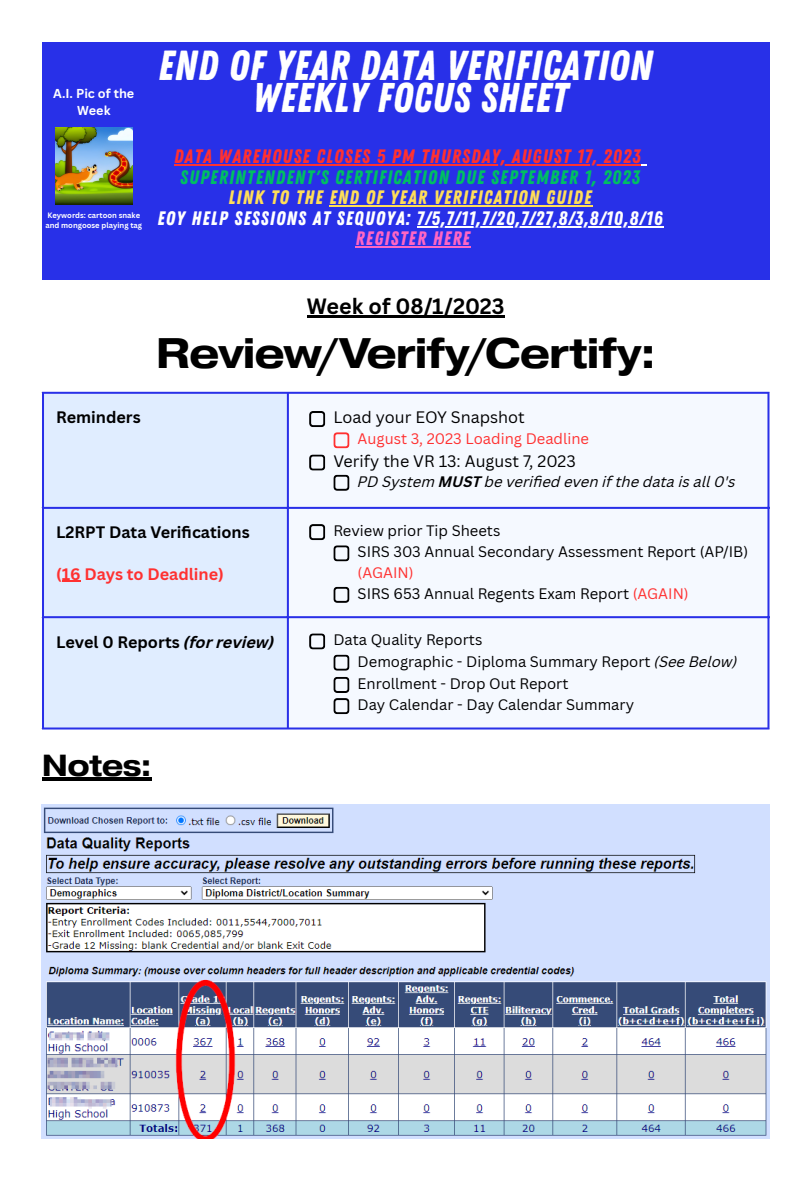
<style>
.page{position:relative;width:810px;height:1181px;background:#fff}
.page>*{position:absolute;margin:0;border:0;box-sizing:border-box;transform-origin:0 0}
.t1{font:700 42.45px "Pragmatica Ext";letter-spacing:-.025em;color:#000}
.t2{font:42px "Zing Rust Base";letter-spacing:.015em;color:#fff}
.t3{font:41.55px "Zing Rust Base";letter-spacing:.015em;color:#fff}
.t4{font:700 30.3px "Pragmatica Ext";letter-spacing:-.025em;color:#000}
.t5{font:700 21.6px "Canva Sans";color:#000}
.t6{font:19.5px "Zing Rust Base";letter-spacing:.06em;color:#fff}
.t7{font:19.5px "Zing Rust Base";letter-spacing:.06em;color:#00bf63}
.t8{font:19.5px "Zing Rust Base";letter-spacing:.06em;color:#ff3131}
.t9{font:19.5px "Zing Rust Base";letter-spacing:.06em;color:#ffde59}
.t10{font:19.5px "Zing Rust Base";letter-spacing:.06em;color:#ff66c4}
.t11{font:700 16.2px "Canva Sans";color:#000}
.t12{font:16.2px "Canva Sans";color:#000}
.t13{font:700 16.2px "Canva Sans";color:#ff3131}
.t14{font:14.85px/20.2px "Canva Sans";color:#000}
.t15{font:italic 14.85px "Canva Sans";color:#000}
.t16{font:14.85px "Canva Sans";color:#ff3131}
.t17{font:700 12.6px/17.4px "Canva Sans";color:#fff;text-align:center}
.t18{font:700 7.65px/10.5px "Canva Sans";color:#fff}
.s1{font-weight:700}
.s2{color:#ff3131}
.s3{font-style:italic}
</style>
<div class="page">
<hr style="left:307px;top:316px;width:198px;height:2px;background:#000">
<hr style="left:42px;top:778px;width:109px;height:3px;background:#000">
<div style="left:42px;top:42px;width:727px;height:237px;background:#2830e8"></div>
<hr style="left:174px;top:164px;width:468px;height:2px;background:#ff3131">
<hr style="left:329px;top:205px;width:264px;height:2px;background:#ffde59">
<hr style="left:417px;top:226px;width:247px;height:1px;background:#fff">
<hr style="left:356px;top:246px;width:115px;height:2px;background:#ff66c4">
<img style="left:55px;top:128px;width:77px;height:77px">
<div style="left:44px;top:394px;width:243px;height:333px;background:#e0edff"></div>
<div style="left:289px;top:413px;width:478px;height:302px;background:#f5f9ff"></div>
<svg style="left:309px;top:411px;width:16px;height:16px"></svg>
<svg style="left:333px;top:432px;width:17px;height:16px"></svg>
<svg style="left:309px;top:454px;width:16px;height:16px"></svg>
<svg style="left:333px;top:474px;width:17px;height:17px"></svg>
<svg style="left:62px;top:580px;width:19px;height:1px"></svg>
<svg style="left:309px;top:524px;width:16px;height:16px"></svg>
<svg style="left:333px;top:545px;width:17px;height:16px"></svg>
<svg style="left:333px;top:586px;width:17px;height:17px"></svg>
<svg style="left:309px;top:633px;width:16px;height:16px"></svg>
<svg style="left:333px;top:654px;width:17px;height:16px"></svg>
<svg style="left:333px;top:677px;width:17px;height:37px"></svg>
<hr style="left:42px;top:394px;width:2px;height:333px;background:#2930e8">
<hr style="left:287px;top:394px;width:2px;height:333px;background:#2930e8">
<hr style="left:767px;top:394px;width:2px;height:333px;background:#2930e8">
<hr style="left:42px;top:392px;width:727px;height:2px;background:#2930e8">
<hr style="left:42px;top:507px;width:727px;height:2px;background:#2930e8">
<hr style="left:42px;top:616px;width:727px;height:2px;background:#2930e8">
<hr style="left:42px;top:727px;width:727px;height:2px;background:#2930e8">
<img style="left:42px;top:804px;width:727px;height:334px">
<p class="t17" style="left:53px;top:84px;width:83px">A.I. Pic of the<br>Week</p>
<p class="t18" style="left:45px;top:210px;width:98px">Keywords: cartoon snake and mongoose playing tag</p>
<p class="t2" style="left:158px;top:41px;width:496px">END OF YEAR DATA VERIFICATION</p>
<p class="t3" style="left:253px;top:74px;width:316px">WEEKLY FOCUS SHEET</p>
<p class="t8" style="left:174px;top:145px;width:468px">DATA WAREHOUSE CLOSES 5 PM THURSDAY, AUGUST 17, 2023</p>
<p class="t7" style="left:180px;top:165px;width:461px">SUPERINTENDENT'S CERTIFICATION DUE SEPTEMBER 1, 2023</p>
<p class="t9" style="left:229px;top:186px;width:364px">LINK TO THE END OF YEAR VERIFICATION GUIDE</p>
<p class="t6" style="left:157px;top:206px;width:507px">EOY HELP SESSIONS AT SEQUOYA: 7/5,7/11,7/20,7/27,8/3,8/10,8/16</p>
<p class="t10" style="left:356px;top:227px;width:116px">REGISTER HERE</p>
<p class="t5" style="left:307px;top:291px;width:199px">Week of 08/1/2023</p>
<p class="t1" style="left:156px;top:325px;width:502px">Review/Verify/Certify:</p>
<p class="t11" style="left:56px;top:406px;width:86px">Reminders</p>
<p class="t12" style="left:333px;top:406px;width:193px">Load your EOY Snapshot</p>
<p class="t16" style="left:358px;top:428px;width:233px">August 3, 2023 Loading Deadline</p>
<p class="t12" style="left:333px;top:449px;width:244px">Verify the VR 13: August 7, 2023</p>
<p class="t15" style="left:358px;top:475px;width:379px">PD System <span class="s1">MUST</span> be verified even if the data is all 0's</p>
<p class="t11" style="left:56px;top:521px;width:195px">L2RPT Data Verifi cations</p>
<p class="t13" style="left:56px;top:562px;width:169px">(16 Days to Deadline)</p>
<p class="t14" style="left:333px;top:520px;width:169px">Review prior Tip Sheets</p>
<p class="t14" style="left:358px;top:541px;width:392px">SIRS 303 Annual Secondary Assessment Report (AP/IB) <span class="s2">(AGAIN)</span></p>
<p class="t14" style="left:358px;top:583px;width:333px">SIRS 653 Annual Regents Exam Report <span class="s2">(AGAIN)</span></p>
<p class="t11" style="left:56px;top:630px;width:220px">Level 0 Reports <span class="s3">(for review)</span></p>
<p class="t14" style="left:333px;top:629px;width:151px">Data Quality Reports</p>
<p class="t14" style="left:358px;top:651px;width:381px">Demographic - Diploma Summary Report <span class="s3">(See Below)</span></p>
<p class="t14" style="left:358px;top:673px;width:212px">Enrollment - Drop Out Report</p>
<p class="t14" style="left:358px;top:694px;width:278px">Day Calendar - Day Calendar Summary</p>
<p class="t4" style="left:42px;top:745px;width:112px">Notes:</p>
</div>
